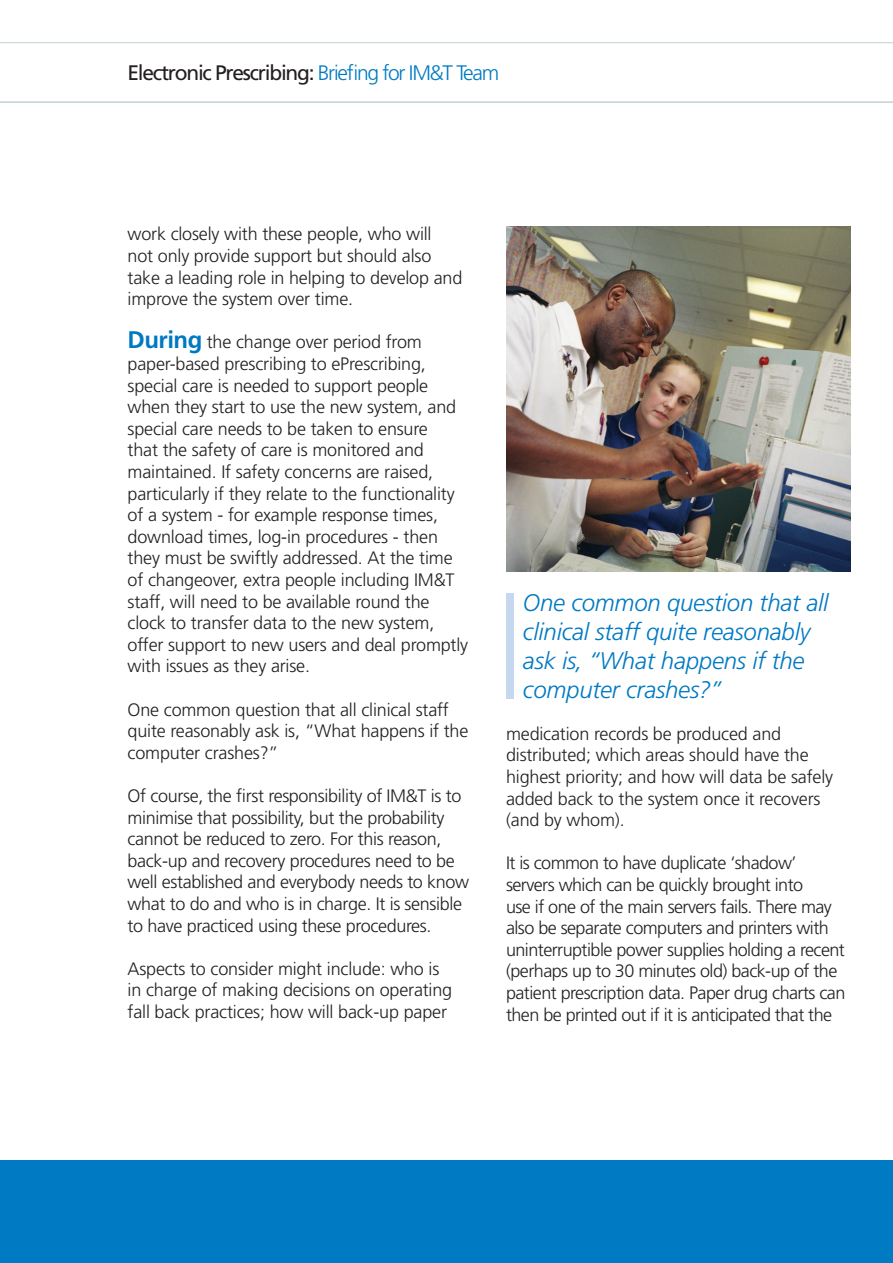
<style>
.page{position:relative;width:893px;height:1263px;background:#fff}
.page>*{position:absolute;margin:0;border:0;box-sizing:border-box;transform-origin:0 0}
.Shouter{font:italic 300 24px/28.8px "Frutiger LT Std";letter-spacing:-.01em;color:#0079c2}
.t1{font:21px "Frutiger LT Std";letter-spacing:-.06em;color:#231f20}
.Body_copy{font:300 18px/21.6px "Frutiger LT Std";letter-spacing:-.01em;color:#231f20}
.Body_copy-2{font:300 18px/21.6px "Frutiger LT Std";letter-spacing:-.03em;color:#231f20}
.s1{font-weight:300;color:#007ac2}
.s2{font-weight:700;font-size:24px;color:#0079c2}
</style>
<div class="page">
<img style="left:506px;top:227px;width:344px;height:344px">
<hr style="left:0;top:42px;width:893px;height:1px;background:#c2d1d5">
<div style="left:506px;top:593px;width:7px;height:106px;background:#c6d8ef"></div>
<hr style="left:0;top:101px;width:893px;height:2px;background:#c2d1d5">
<div style="left:0;top:1161px;width:893px;height:102px;background:#007ac2"></div>
<p class="t1" style="left:128px;top:60px;width:373px">Electronic Prescribing: <span class="s1">Briefing for IM&amp;T Team</span></p>
<p class="Body_copy" style="left:128px;top:224px;width:336px">work closely with these people, who will<br>not only provide support but should also take a leading role in helping to develop and improve the system over time.</p>
<p class="Body_copy" style="left:128px;top:332px;width:342px"><span class="s2">During</span> the change over period from paper-based prescribing to ePrescribing, special care is needed to support people when they start to use the new system, and special care needs to be taken to ensure<br>that the safety of care is monitored and maintained. If safety concerns are raised, particularly if they relate to the functionality of a system - for example response times, download times, log-in procedures - then they must be swiftly addressed. At the time of changeover, extra people including IM&amp;T staff, will need to be available round the clock to transfer data to the new system, offer support to new users and deal promptly with issues as they arise.</p>
<p class="Body_copy" style="left:128px;top:699px;width:342px">One common question that all clinical staff quite reasonably ask is, “What happens if the computer crashes?”</p>
<p class="Body_copy" style="left:128px;top:785px;width:343px">Of course, the first responsibility of IM&amp;T is to minimise that possibility, but the probability cannot be reduced to zero. For this reason, back-up and recovery procedures need to be well established and everybody needs to know what to do and who is in charge. It is sensible to have practiced using these procedures.</p>
<p class="Body_copy" style="left:128px;top:958px;width:326px">Aspects to consider might include: who is in charge of making decisions on operating fall back practices; how will back-up paper</p>
<p class="Shouter" style="left:523px;top:589px;width:307px">One common question that all clinical staff quite reasonably ask is, “What happens if the computer crashes?”</p>
<p class="Body_copy" style="left:506px;top:723px;width:329px">medication records be produced and distributed; which areas should have the highest priority; and how will data be safely added back to the system once it recovers (and by whom).</p>
<p class="Body_copy-2" style="left:506px;top:853px;width:341px">It is common to have duplicate ‘shadow’ servers which can be quickly brought into<br>use if one of the main servers fails. There may also be separate computers and printers with uninterruptible power supplies holding a recent (perhaps up to 30 minutes old) back-up of the patient prescription data. Paper drug charts can then be printed out if it is anticipated that the</p>
</div>
